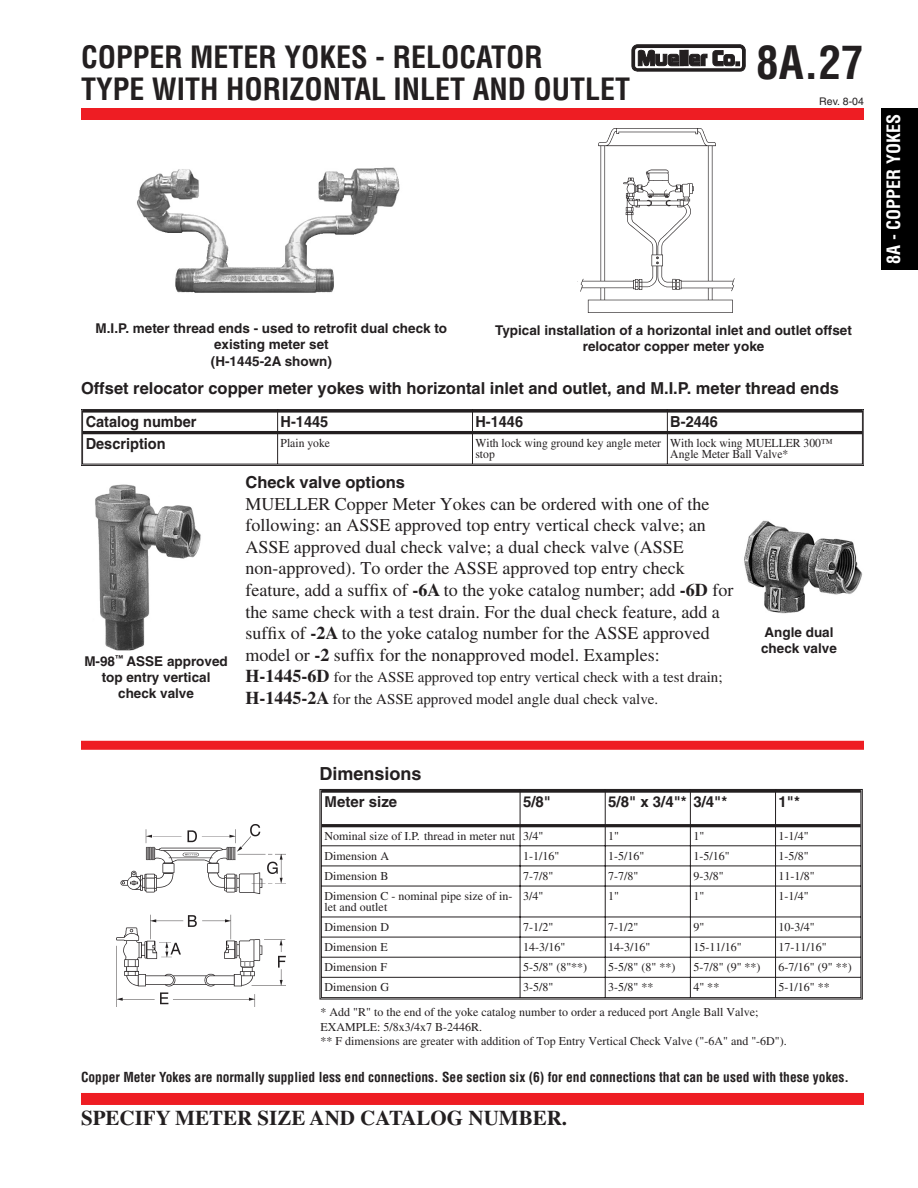
<style>
.page{position:relative;width:918px;height:1188px;background:#fff}
.page>*{position:absolute;margin:0;border:0;box-sizing:border-box;transform-origin:0 0}
.t1{font:700 condensed 45px "Helvetica";color:#231f20}
.Page_Header_Rt{font:700 condensed 30px "Helvetica";color:#231f20}
.bottom_copy{font:700 21px "Times";color:#231f20}
.Body_text_no_indent{font:18px/21.6px "Times";color:#231f20}
.t2{font:700 condensed 18px "Helvetica";color:#fff}
.t3{font:700 18px "Helvetica";color:#231f20}
.part_title_straight{font:700 16.5px "Helvetica";color:#231f20}
.t4{font:700 15.15px "Helvetica";color:#231f20;scale:.96 1}
.Body_text_no_indent-2{font:15px/21.6px "Times";color:#231f20}
.t5{font:700 15px "Helvetica";color:#231f20}
.part_title{font:700 13.5px/16.2px "Helvetica";color:#231f20;text-align:center}
.bottom_note{font:700 condensed 13.5px "Helvetica";color:#231f20}
.t6{font:12.15px/10.9px "Times";color:#231f20;scale:.96 1}
.Note_no_indent{font:12px/14.4px "Times";color:#231f20}
.t7{font:10.5px "Helvetica";color:#231f20}
.s1{font-weight:700}
.s2{font-weight:700;font-size:18px}
</style>
<div class="page">
<div style="left:81px;top:108px;width:783px;height:12px;background:#ee1d23"></div>
<div style="left:81px;top:1093px;width:783px;height:12px;background:#ee1d23"></div>
<svg style="left:632px;top:45px;width:113px;height:26px"></svg>
<div style="left:881px;top:108px;width:37px;height:162px;background:#000"></div>
<img style="left:137px;top:167px;width:263px;height:126px">
<img style="left:577px;top:128px;width:157px;height:184px">
<svg style="left:81px;top:409px;width:783px;height:57px"></svg>
<img style="left:95px;top:484px;width:106px;height:167px">
<img style="left:744px;top:520px;width:119px;height:94px">
<svg style="left:320px;top:789px;width:543px;height:210px"></svg>
<div style="left:81px;top:741px;width:783px;height:9px;background:#ee1d23"></div>
<img style="left:117px;top:825px;width:168px;height:181px">
<p class="Page_Header_Rt" style="left:81px;top:39px;width:18px">COPPER</p>
<p class="Page_Header_Rt" style="left:190px;top:39px;width:112px">METER YOKES</p>
<p class="Page_Header_Rt" style="left:375px;top:39px;width:149px">- RE LOCATOR</p>
<p class="Page_Header_Rt" style="left:81px;top:71px;width:32px">TYPE</p>
<p class="Page_Header_Rt" style="left:152px;top:71px;width:480px">WITH HORIZONTAL INLET AND OUTLET</p>
<h1 class="t1" style="left:756px;top:36px;width:85px">8A.27</h1>
<p class="t7" style="left:819px;top:96px;width:46px">Rev. 8-04</p>
<h3 class="t2" style="left:883px;top:264px;width:151px;rotate:-90deg">8A - copper yokes</h3>
<p class="part_title" style="left:96px;top:320px;width:353px">M.I.P. meter thread ends - used to retrofit dual check to existing meter set</p>
<p class="part_title" style="left:211px;top:353px;width:123px">(H-1445-2A shown)</p>
<p class="part_title" style="left:495px;top:322px;width:358px">Typical installation of a horizontal inlet and outlet offset relocator copper meter yoke</p>
<p class="part_title_straight" style="left:81px;top:378px;width:759px">Offset relocator copper meter yokes with horizontal inlet and outlet, and M.I.P. meter thread ends</p>
<p class="t4" style="left:86px;top:413px;width:117px">Catalog number</p>
<p class="t4" style="left:281px;top:413px;width:51px">H-1445</p>
<p class="t4" style="left:475px;top:413px;width:51px">H-1446</p>
<p class="t4" style="left:670px;top:413px;width:51px">B-2446</p>
<p class="t4" style="left:86px;top:434px;width:85px">Description</p>
<p class="t6" style="left:281px;top:437px;width:53px">Plain yoke</p>
<p class="t6" style="left:475px;top:437px;width:195px">With lock wing ground key angle meter stop</p>
<p class="t6" style="left:670px;top:437px;width:170px">With lock wing MUELLER 300™<br>Angle Meter Ball Valve*</p>
<p class="part_title_straight" style="left:245px;top:472px;width:161px">Check valve options</p>
<p class="Body_text_no_indent" style="left:245px;top:493px;width:489px">MUELLER Copper Meter Yokes can be ordered with one of the following: an ASSE approved top entry vertical check valve; an ASSE approved dual check valve; a dual check valve (ASSE non-approved). To order the ASSE approved top entry check feature, add a suffix of <span class="s1">-6A</span> to the yoke catalog number; add <span class="s1">-6D</span> for the same check with a test drain. For the dual check feature, add a suffix of <span class="s1">-2A</span> to the yoke catalog number for the ASSE approved model or <span class="s1">-2</span> suffix for the nonapproved model. Examples:</p>
<p class="Body_text_no_indent-2" style="left:245px;top:667px;width:479px"><span class="s2">H-1445-6D</span> for the ASSE approved top entry vertical check with a test drain;<br><span class="s2">H-1445-2A</span> for the ASSE approved model angle dual check valve.</p>
<p class="part_title" style="left:761px;top:623px;width:77px;text-align:left">Angle dual check valve</p>
<p class="part_title" style="left:84px;top:653px;width:145px">M-98<sup>™</sup> ASSE approved top entry vertical check valve</p>
<p class="t3" style="left:320px;top:762px;width:104px">Dimensions</p>
<p class="t5" style="left:325px;top:793px;width:74px">Meter size</p>
<p class="t5" style="left:523px;top:793px;width:29px">5/8"</p>
<p class="t5" style="left:608px;top:793px;width:120px">5/8" x 3/4"* 3/4"*</p>
<p class="t5" style="left:779px;top:793px;width:23px">1"*</p>
<p class="Note_no_indent" style="left:325px;top:828px;width:220px">Nominal size of I.P. thread in meter nut 3/4"</p>
<p class="Note_no_indent" style="left:608px;top:828px;width:12px">1"</p>
<p class="Note_no_indent" style="left:693px;top:828px;width:12px">1"</p>
<p class="Note_no_indent" style="left:779px;top:828px;width:32px">1-1/4"</p>
<p class="Note_no_indent" style="left:325px;top:848px;width:66px">Dimension A</p>
<p class="Note_no_indent" style="left:523px;top:848px;width:38px">1-1/16"</p>
<p class="Note_no_indent" style="left:608px;top:848px;width:38px">1-5/16"</p>
<p class="Note_no_indent" style="left:693px;top:848px;width:38px">1-5/16"</p>
<p class="Note_no_indent" style="left:779px;top:848px;width:32px">1-5/8"</p>
<p class="Note_no_indent" style="left:325px;top:868px;width:65px">Dimension B</p>
<p class="Note_no_indent" style="left:523px;top:868px;width:32px">7-7/8"</p>
<p class="Note_no_indent" style="left:608px;top:868px;width:32px">7-7/8"</p>
<p class="Note_no_indent" style="left:693px;top:868px;width:32px">9-3/8"</p>
<p class="Note_no_indent" style="left:779px;top:868px;width:38px">11-1/8"</p>
<p class="Note_no_indent" style="left:325px;top:890px;width:189px;line-height:10.8px">Dimension C - nominal pipe size of in&shy;let and outlet</p>
<p class="Note_no_indent" style="left:523px;top:889px;width:22px">3/4"</p>
<p class="Note_no_indent" style="left:608px;top:889px;width:12px">1"</p>
<p class="Note_no_indent" style="left:693px;top:889px;width:12px">1"</p>
<p class="Note_no_indent" style="left:779px;top:889px;width:32px">1-1/4"</p>
<p class="Note_no_indent" style="left:325px;top:920px;width:66px">Dimension D</p>
<p class="Note_no_indent" style="left:523px;top:920px;width:32px">7-1/2"</p>
<p class="Note_no_indent" style="left:608px;top:920px;width:32px">7-1/2"</p>
<p class="Note_no_indent" style="left:693px;top:920px;width:12px">9"</p>
<p class="Note_no_indent" style="left:779px;top:920px;width:38px">10-3/4"</p>
<p class="Note_no_indent" style="left:325px;top:940px;width:65px">Dimension E</p>
<p class="Note_no_indent" style="left:523px;top:940px;width:44px">14-3/16"</p>
<p class="Note_no_indent" style="left:608px;top:940px;width:44px">14-3/16"</p>
<p class="Note_no_indent" style="left:693px;top:940px;width:50px">15-11/16"</p>
<p class="Note_no_indent" style="left:779px;top:940px;width:50px">17-11/16"</p>
<p class="Note_no_indent" style="left:325px;top:960px;width:64px">Dimension F</p>
<p class="Note_no_indent" style="left:523px;top:960px;width:66px">5-5/8" (8"**)</p>
<p class="Note_no_indent" style="left:608px;top:960px;width:69px">5-5/8" (8" **)</p>
<p class="Note_no_indent" style="left:693px;top:960px;width:69px">5-7/8" (9" **)</p>
<p class="Note_no_indent" style="left:779px;top:960px;width:75px">6-7/16" (9" **)</p>
<p class="Note_no_indent" style="left:325px;top:980px;width:66px">Dimension G</p>
<p class="Note_no_indent" style="left:523px;top:980px;width:32px">3-5/8"</p>
<p class="Note_no_indent" style="left:608px;top:980px;width:47px">3-5/8" **</p>
<p class="Note_no_indent" style="left:693px;top:980px;width:27px">4" **</p>
<p class="Note_no_indent" style="left:779px;top:980px;width:53px">5-1/16" **</p>
<p class="Note_no_indent" style="left:321px;top:1005px;width:468px">* Add "R" to the end of the yoke catalog number to order a reduced port Angle Ball Valve;<br>EXAMPLE: 5/8x3/4x7 B-2446R.<br>** F dimensions are greater with addition of Top Entry Vertical Check Valve ("-6A" and "-6D").</p>
<p class="bottom_note" style="left:81px;top:1069px;width:769px">Copper Meter Yokes are normally supplied less end connections. See section six (6) for end connections that can be used with these yokes.</p>
<p class="bottom_copy" style="left:81px;top:1106px;width:488px">SPECIFY METER SIZE AND CATALOG NUMBER.</p>
</div>
